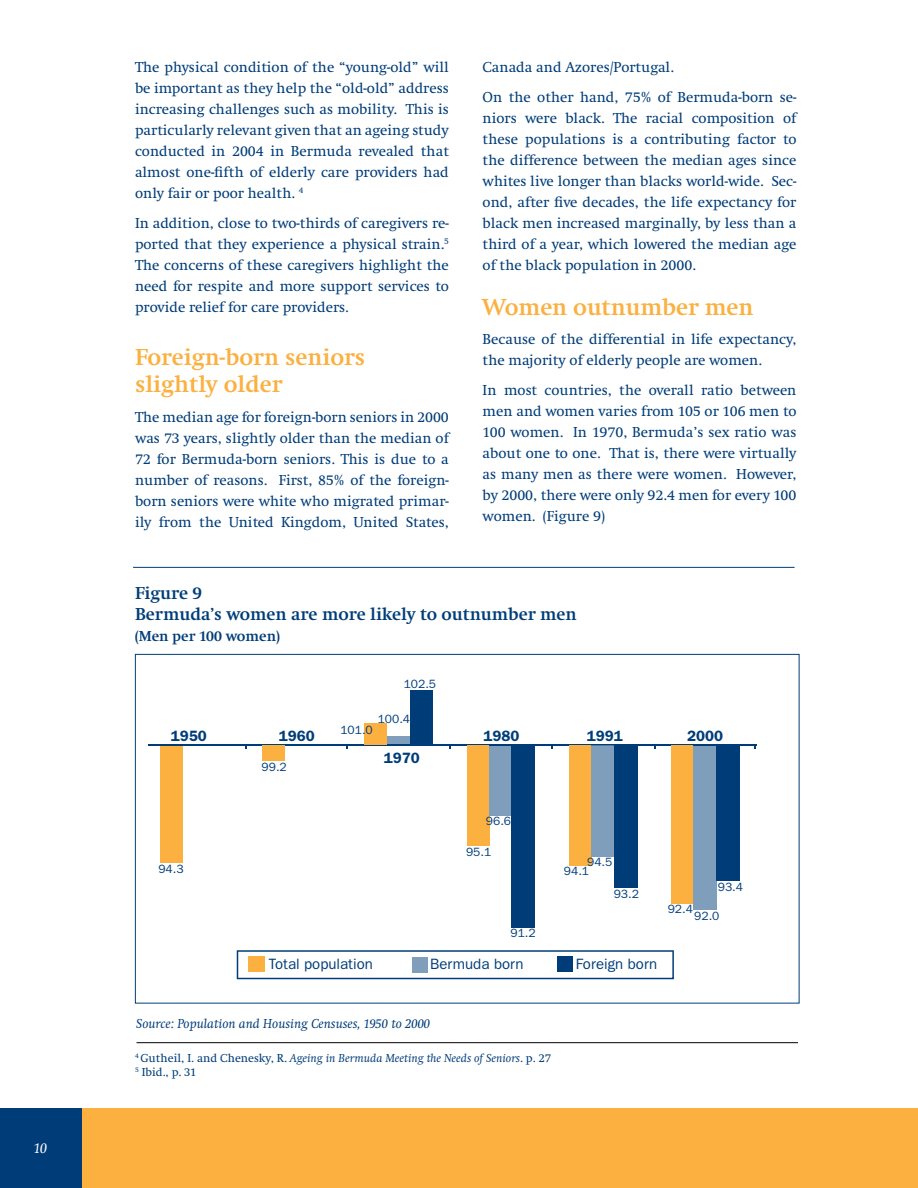
<style>
.page{position:relative;width:918px;height:1188px;background:#fff}
.page>*{position:absolute;margin:0;border:0;box-sizing:border-box;transform-origin:0 0}
.t1{font:700 24px/27px "Swift EF";color:#fbb03f}
.t2{font:700 18px/21px "Swift EF";color:#003d78}
.t3{font:15px/21px "Swift EF";color:#003d78;text-align:justify}
.t4{font:15px "Franklin Gothic";color:#003d78}
.t5{font:600 15px "Franklin Gothic";color:#003d78}
.t6{font:700 15px "Swift EF";color:#003d78}
.t7{font:italic 15px "Swift EF";color:#fff}
.t8{font:italic 13.5px "Swift EF";color:#003d78}
.t9{font:12px/14.4px "Swift EF";color:#003d78}
.t10{font:12px "Franklin Gothic";color:#003d78}
.s1{font-style:italic}
</style>
<div class="page">
<div style="left:0;top:1108px;width:918px;height:80px;background:#fbb03f"></div>
<div style="left:0;top:1108px;width:81px;height:80px;background:#003d78"></div>
<div style="left:160px;top:745px;width:22px;height:118px;background:#fbb03f"></div>
<hr style="left:148px;top:744px;width:609px;height:2px;background:#003d78">
<div style="left:263px;top:746px;width:22px;height:15px;background:#fbb03f"></div>
<div style="left:364px;top:723px;width:23px;height:22px;background:#fbb03f"></div>
<div style="left:467px;top:746px;width:22px;height:100px;background:#fbb03f"></div>
<div style="left:569px;top:746px;width:22px;height:120px;background:#fbb03f"></div>
<div style="left:671px;top:745px;width:22px;height:159px;background:#fbb03f"></div>
<div style="left:387px;top:736px;width:22px;height:8px;background:#7f9ebb"></div>
<div style="left:489px;top:746px;width:23px;height:70px;background:#7f9ebb"></div>
<div style="left:591px;top:746px;width:23px;height:111px;background:#7f9ebb"></div>
<svg style="left:591px;top:745px;width:23px;height:1px"></svg>
<div style="left:693px;top:746px;width:24px;height:164px;background:#7f9ebb"></div>
<div style="left:410px;top:691px;width:22px;height:54px;background:#003d78"></div>
<div style="left:512px;top:745px;width:23px;height:182px;background:#003d78"></div>
<div style="left:614px;top:745px;width:23px;height:143px;background:#003d78"></div>
<div style="left:717px;top:745px;width:23px;height:136px;background:#003d78"></div>
<svg style="left:237px;top:950px;width:437px;height:29px"></svg>
<hr style="left:133px;top:567px;width:662px;height:1px;background:#003d78">
<hr style="left:136px;top:1042px;width:662px;height:1px;background:#000">
<p class="t7" style="left:34px;top:1140px;width:15px">10</p>
<p class="t3" style="left:135px;top:57px;width:315px">The physical condition of the “young-old” will be important as they help the “old-old” address increasing challenges such as mobility. This is particularly relevant given that an ageing study conducted in 2004 in Bermuda revealed that almost one-fifth of elderly care providers had only fair or poor health. <sup>4</sup></p>
<p class="t3" style="left:135px;top:213px;width:315px">In addition, close to two-thirds of caregivers re&shy;ported that they experience a physical strain.<sup>5<br></sup>The concerns of these caregivers highlight the need for respite and more support services to provide relief for care providers.</p>
<h1 class="t1" style="left:135px;top:344px;width:232px">Foreign-born seniors slightly older</h1>
<p class="t3" style="left:135px;top:407px;width:315px">The median age for foreign-born seniors in 2000 was 73 years, slightly older than the median of 72 for Bermuda-born seniors. This is due to a number of reasons. First, 85% of the foreign&shy;born seniors were white who migrated primar&shy;ily from the United Kingdom, United States,</p>
<p class="t3" style="left:483px;top:53px;width:315px;line-height:29.7px">Canada and Azores/Portugal.<br>On the other hand, 75% of Bermuda-born se-</p>
<p class="t3" style="left:483px;top:108px;width:315px">niors were black. The racial composition of these populations is a contributing factor to the difference between the median ages since whites live longer than blacks world-wide. Sec&shy;ond, after five decades, the life expectancy for black men increased marginally, by less than a third of a year, which lowered the median age of the black population in 2000.</p>
<h1 class="t1" style="left:483px;top:294px;width:272px">Women outnumber men</h1>
<p class="t3" style="left:483px;top:329px;width:315px">Because of the differential in life expectancy, the majority of elderly people are women.</p>
<p class="t3" style="left:483px;top:380px;width:315px">In most countries, the overall ratio between men and women varies from 105 or 106 men to 100 women. In 1970, Bermuda’s sex ratio was about one to one. That is, there were virtually as many men as there were women. However, by 2000, there were only 92.4 men for every 100 women. (Figure 9)</p>
<p class="t2" style="left:135px;top:583px;width:443px">Figure 9<br>Bermuda’s women are more likely to outnumber men</p>
<p class="t6" style="left:135px;top:628px;width:146px">(Men per 100 women)</p>
<p class="t10" style="left:404px;top:678px;width:34px">102.5</p>
<p class="t10" style="left:378px;top:713px;width:34px">100.4</p>
<p class="t10" style="left:340px;top:723px;width:34px">101.0</p>
<p class="t5" style="left:171px;top:727px;width:37px">1950</p>
<p class="t5" style="left:483px;top:727px;width:37px">1980</p>
<p class="t5" style="left:587px;top:727px;width:38px">1991</p>
<p class="t5" style="left:687px;top:727px;width:37px">2000</p>
<p class="t5" style="left:279px;top:727px;width:37px">1960</p>
<p class="t10" style="left:158px;top:862px;width:27px">94.3</p>
<p class="t10" style="left:262px;top:760px;width:27px">99.2</p>
<p class="t5" style="left:384px;top:749px;width:37px">1970</p>
<p class="t10" style="left:486px;top:814px;width:27px">96.6</p>
<p class="t10" style="left:466px;top:845px;width:27px">95.1</p>
<p class="t10" style="left:510px;top:927px;width:27px">91.2</p>
<p class="t10" style="left:587px;top:855px;width:27px">94.5</p>
<p class="t10" style="left:564px;top:864px;width:27px">94.1</p>
<p class="t10" style="left:614px;top:887px;width:27px">93.2</p>
<p class="t4" style="left:269px;top:955px;width:106px">Total population</p>
<p class="t4" style="left:430px;top:955px;width:95px">Bermuda born</p>
<p class="t4" style="left:576px;top:955px;width:83px">Foreign born</p>
<p class="t10" style="left:718px;top:881px;width:27px">93.4</p>
<p class="t10" style="left:668px;top:902px;width:27px">92.4</p>
<p class="t10" style="left:694px;top:909px;width:27px">92.0</p>
<p class="t8" style="left:136px;top:1016px;width:295px">Source: Population and Housing Censuses, 1950 to 2000</p>
<p class="t9" style="left:135px;top:1051px;width:418px"><sup>4</sup> Gutheil, I. and Chenesky, R. <span class="s1">Ageing in Bermuda Meeting the Needs of Seniors</span>. p. 27<br><sup>5</sup> Ibid., p. 31</p>
</div>
